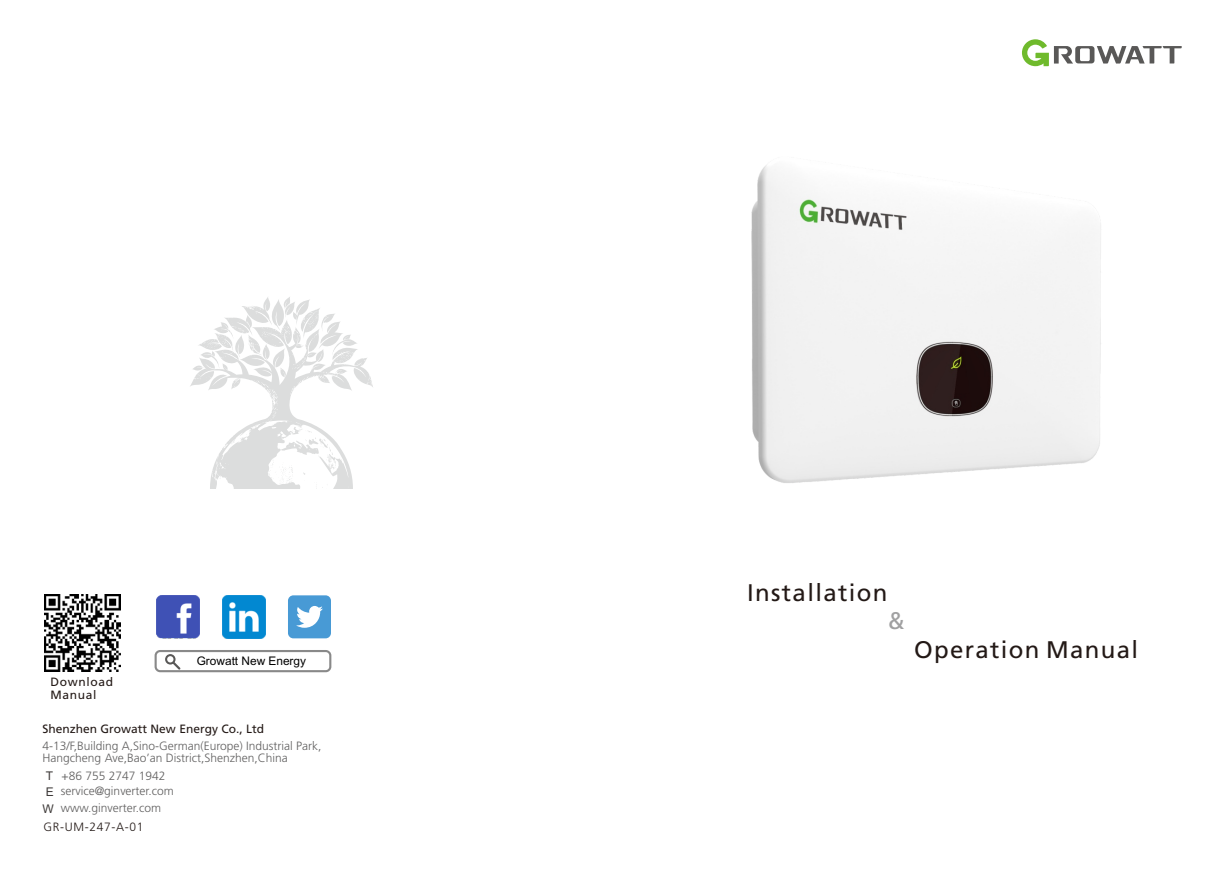
<style>
.page{position:relative;width:1212px;height:893px;background:#fff}
.page>*{position:absolute;margin:0;border:0;box-sizing:border-box;transform-origin:0 0}
.t1{font:24px "True Frutiger Roman";letter-spacing:.055em;color:#231916}
.t2{font:24px "True Frutiger Roman";color:#a0a0a1}
.t3{font:300 12px/12.6px "True Frutiger";color:#616060}
.t4{font:12px "True Frutiger Roman";color:#231916}
.t5{font:12px/13px "True Frutiger Roman";letter-spacing:.055em;color:#231916}
.t6{font:300 12px "True Frutiger";letter-spacing:.055em;color:#231916}
.t7{font:12px/16.5px "Arial";color:#3f3b3a;text-align:justify}
.t8{font:11.85px "Arial Unicode MS";color:#000}
</style>
<div class="page">
<svg style="left:190px;top:297px;width:183px;height:191px"></svg>
<div style="left:155px;top:650px;width:176px;height:22px;background:#fff;border:2px solid #898989;border-radius:5px"></div>
<div style="left:165px;top:654px;width:11px;height:10px;background:#595857;border-radius:50%"></div>
<svg style="left:167px;top:656px;width:13px;height:14px"></svg>
<div style="left:288px;top:595px;width:43px;height:43px;background:#489ad5;border-radius:5px"></div>
<svg style="left:296px;top:606px;width:27px;height:22px"></svg>
<img style="left:222px;top:595px;width:43px;height:43px">
<img style="left:156px;top:595px;width:43px;height:43px">
<svg style="left:1022px;top:39px;width:160px;height:27px"></svg>
<img style="left:751px;top:165px;width:350px;height:318px">
<img style="left:44px;top:595px;width:77px;height:76px">
<p class="t5" style="left:50px;top:675px;width:64px">Download<br>Manual</p>
<p class="t8" style="left:197px;top:656px;width:111px">Growatt New Energy</p>
<p class="t4" style="left:43px;top:722px;width:223px">Shenzhen Growatt New Energy Co., Ltd</p>
<p class="t3" style="left:43px;top:739px;width:280px">4-13/F,Building A,Sino-German(Europe) Industrial Park,<br>Hangcheng Ave,Bao’an District,Shenzhen,China</p>
<p class="t3" style="left:62px;top:770px;width:105px">+86 755 2747 1942</p>
<p class="t3" style="left:61px;top:801px;width:102px">www.ginverter.com</p>
<p class="t7" style="left:43px;top:768px;width:13px">T E W</p>
<p class="t3" style="left:61px;top:785px;width:115px">service@ginverter.com</p>
<p class="t6" style="left:43px;top:820px;width:102px">GR-UM-247-A-01</p>
<h1 class="t1" style="left:747px;top:578px;width:142px">Installation</h1>
<h1 class="t2" style="left:887px;top:607px;width:19px">&amp;</h1>
<h1 class="t1" style="left:914px;top:635px;width:226px">Operation Manual</h1>
</div>
